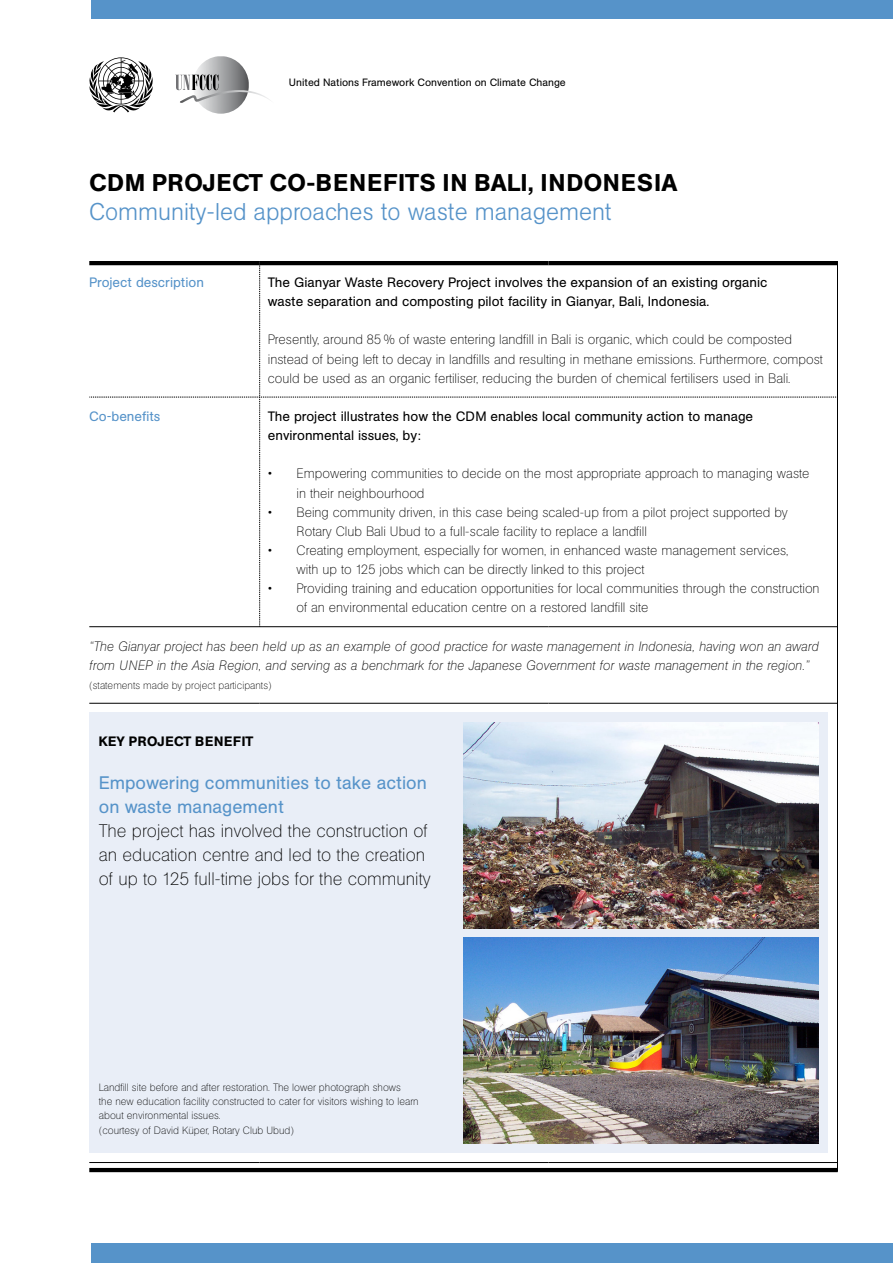
<style>
.page{position:relative;width:893px;height:1263px;background:#fff}
.page>*{position:absolute;margin:0;border:0;box-sizing:border-box;transform-origin:0 0}
.t1{font:300 24px "AG Buch BQ";color:#5693c9}
.t2{font:500 24px "AG Buch BQ";letter-spacing:.04em;color:#000}
.t3{font:200 18px/23.9px "AG Buch BQ";color:#000}
.t4{font:18px/23.9px "AG Buch BQ";color:#5693c9}
.t5{font:200 13.5px/19.2px "AG Buch BQ";color:#000}
.t6{font:13.5px/19.2px "AG Buch BQ";color:#000}
.t7{font:italic 200 13.5px/19.2px "AG Buch BQ";color:#000}
.t8{font:13.5px "AG Buch BQ";color:#5693c9}
.t9{font:500 13.5px "AG Buch BQ";color:#000}
.t10{font:200 10.5px/14.4px "AG Buch BQ";color:#000}
.t11{font:10.5px "AG Buch BQ";color:#000}
</style>
<div class="page">
<div style="left:89px;top:713px;width:739px;height:440px;background:#e9eef7"></div>
<hr style="left:89px;top:703px;width:170px;height:1px;background:#000">
<hr style="left:259px;top:703px;width:290px;height:1px;background:#000">
<hr style="left:549px;top:703px;width:289px;height:1px;background:#000">
<hr style="left:89px;top:1162px;width:170px;height:1px;background:#000">
<hr style="left:259px;top:1162px;width:290px;height:1px;background:#000">
<hr style="left:549px;top:1162px;width:289px;height:1px;background:#000">
<hr style="left:837px;top:261px;width:1px;height:910px;background:#000">
<svg style="left:89px;top:261px;width:748px;height:366px"></svg>
<hr style="left:89px;top:1168px;width:749px;height:4px;background:#000">
<img style="left:463px;top:722px;width:355px;height:206px">
<img style="left:463px;top:938px;width:356px;height:205px">
<div style="left:91px;top:0;width:802px;height:19px;background:#5693c9"></div>
<div style="left:91px;top:1244px;width:802px;height:19px;background:#5693c9"></div>
<img style="left:193px;top:56px;width:56px;height:58px">
<img style="left:180px;top:90px;width:88px;height:13px">
<svg style="left:176px;top:75px;width:43px;height:15px"></svg>
<svg style="left:89px;top:57px;width:64px;height:55px"></svg>
<p class="t11" style="left:289px;top:77px;width:278px">United Nations Framework Convention on Climate Change</p>
<h1 class="t2" style="left:90px;top:168px;width:590px">CDM PROJECT CO-BENEFITS IN BALI, INDONESIA</h1>
<h1 class="t1" style="left:89px;top:197px;width:524px">Community-led approaches to waste management</h1>
<p class="t8" style="left:89px;top:275px;width:116px">Project description</p>
<p class="t6" style="left:268px;top:273px;width:501px">The Gianyar Waste Recovery Project involves the expansion of an existing organic waste separation and composting pilot facility in Gianyar, Bali, Indonesia.</p>
<p class="t5" style="left:268px;top:330px;width:557px">Presently, around 85 % of waste entering landfill in Bali is organic, which could be composted instead of being left to decay in landfills and resulting in methane emissions. Furthermore, compost could be used as an organic fertiliser, reducing the burden of chemical fertilisers used in Bali.</p>
<p class="t8" style="left:89px;top:409px;width:73px">Co-benefits</p>
<p class="t6" style="left:268px;top:407px;width:487px">The project illustrates how the CDM enables local community action to manage environmental issues, by:</p>
<p class="t5" style="left:297px;top:464px;width:514px;text-indent:-29px">• Empowering communities to decide on the most appropriate approach to managing waste in their neighbourhood</p>
<p class="t5" style="left:297px;top:503px;width:493px;text-indent:-29px">• Being community driven, in this case being scaled-up from a pilot project supported by<br>Rotary Club Bali Ubud to a full-scale facility to replace a landfill</p>
<p class="t5" style="left:297px;top:541px;width:493px;text-indent:-29px">• Creating employment, especially for women, in enhanced waste management services, with up to 125 jobs which can be directly linked to this project</p>
<p class="t5" style="left:297px;top:579px;width:525px;text-indent:-29px">• Providing training and education opportunities for local communities through the construction of an environmental education centre on a restored landfill site</p>
<p class="t7" style="left:89px;top:636px;width:731px">“The Gianyar project has been held up as an example of good practice for waste management in Indonesia, having won an award from UNEP in the Asia Region, and serving as a benchmark for the Japanese Government for waste management in the region.”</p>
<p class="t10" style="left:89px;top:678px;width:184px">(statements made by project participants)</p>
<p class="t9" style="left:99px;top:733px;width:40px">KEY PROJE</p>
<p class="t9" style="left:174px;top:733px;width:31px">CT BENEFIT</p>
<h2 class="t4" style="left:99px;top:771px;width:330px">Empowering communities to take action on waste management</h2>
<h2 class="t3" style="left:99px;top:819px;width:333px">The project has involved the construction of an education centre and led to the creation of up to 125 full-time jobs for the community</h2>
<p class="t10" style="left:99px;top:1080px;width:321px">Landfill site before and after restoration. The lower photograph shows<br>the new education facility constructed to cater for visitors wishing to learn about environmental issues.<br>(courtesy of David Küper, Rotary Club Ubud)</p>
</div>
